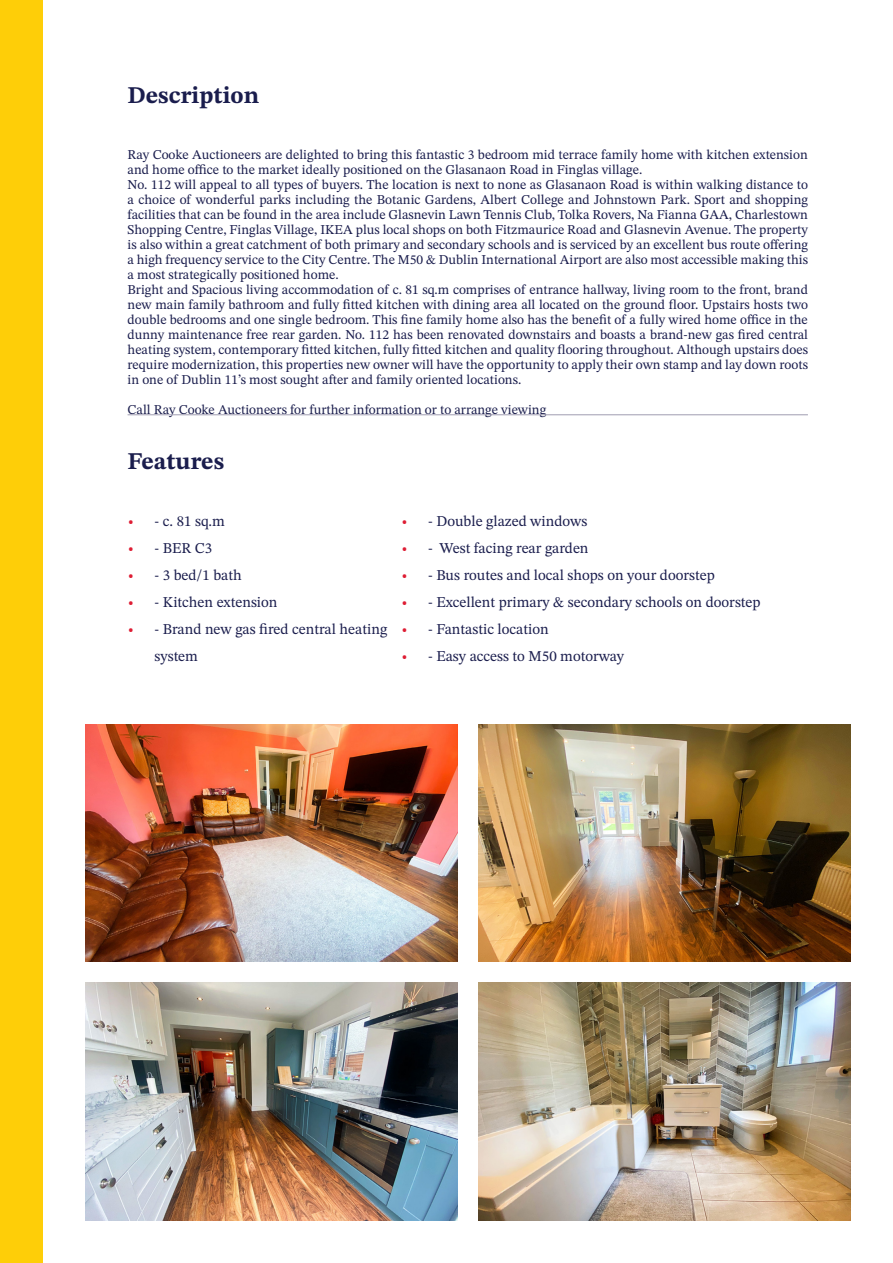
<style>
.page{position:relative;width:893px;height:1263px;background:#fff}
.page>*{position:absolute;margin:0;border:0;box-sizing:border-box;transform-origin:0 0}
.t1{font:700 24px "STIX Two Text";color:#1a1d4d}
.t2{font:15px/27px "STIX Two Text";color:#1a1d4d}
.t3{font:13.5px/15px "STIX Two Text";color:#1a1d4d;text-align:justify}
.s1{font-weight:700;color:#de1d34}
</style>
<div class="page">
<hr style="left:128px;top:414px;width:680px;height:1px;background:#a09db1">
<div style="left:0;top:0;width:43px;height:1263px;background:#fece08"></div>
<img style="left:85px;top:724px;width:372px;height:237px">
<img style="left:478px;top:983px;width:372px;height:237px">
<img style="left:478px;top:724px;width:372px;height:237px">
<img style="left:85px;top:983px;width:372px;height:237px">
<p class="t1" style="left:128px;top:78px;width:133px">Description</p>
<p class="t3" style="left:128px;top:147px;width:682px">Ray Cooke Auctioneers are delighted to bring this fantastic 3 bedroom mid terrace family home with kitchen extension and home office to the market ideally positioned on the Glasanaon Road in Finglas village.</p>
<p class="t3" style="left:128px;top:177px;width:682px">No. 112 will appeal to all types of buyers. The location is next to none as Glasanaon Road is within walking distance to a choice of wonderful parks including the Botanic Gardens, Albert College and Johnstown Park. Sport and shopping facilities that can be found in the area include Glasnevin Lawn Tennis Club, Tolka Rovers, Na Fianna GAA, Charlestown Shopping Centre, Finglas Village, IKEA plus local shops on both Fitzmaurice Road and Glasnevin Avenue. The property is also within a great catchment of both primary and secondary schools and is serviced by an excellent bus route offering a high frequency service to the City Centre. The M50 &amp; Dublin International Airport are also most accessible making this a most strategically positioned home.</p>
<p class="t3" style="left:128px;top:282px;width:682px">Bright and Spacious living accommodation of c. 81 sq.m comprises of entrance hallway, living room to the front, brand new main family bathroom and fully fitted kitchen with dining area all located on the ground floor. Upstairs hosts two double bedrooms and one single bedroom. This fine family home also has the benefit of a fully wired home office in the dunny maintenance free rear garden. No. 112 has been renovated downstairs and boasts a brand-new gas fired central heating system, contemporary fitted kitchen, fully fitted kitchen and quality flooring throughout. Although upstairs does require modernization, this properties new owner will have the opportunity to apply their own stamp and lay down roots in one of Dublin 11’s most sought after and family oriented locations.</p>
<p class="t3" style="left:128px;top:402px;width:420px">Call Ray Cooke Auctioneers for further information or to arrange viewing</p>
<p class="t1" style="left:128px;top:444px;width:98px">Features</p>
<p class="t2" style="left:128px;top:508px;width:99px"><span class="s1">•</span> - c. 81 sq.m</p>
<p class="t2" style="left:128px;top:535px;width:86px"><span class="s1">•</span> - BER C3</p>
<p class="t2" style="left:128px;top:562px;width:116px"><span class="s1">•</span> - 3 bed/1 bath</p>
<p class="t2" style="left:128px;top:589px;width:151px"><span class="s1">•</span> - Kitchen extension</p>
<p class="t2" style="left:155px;top:616px;width:234px;text-indent:-27px"><span class="s1">•</span> - Brand new gas fired central heating system</p>
<p class="t2" style="left:401px;top:508px;width:188px"><span class="s1">•</span> - Double glazed windows</p>
<p class="t2" style="left:401px;top:535px;width:189px"><span class="s1">•</span> - West facing rear garden</p>
<p class="t2" style="left:401px;top:562px;width:315px"><span class="s1">•</span> - Bus routes and local shops on your doorstep</p>
<p class="t2" style="left:401px;top:589px;width:361px"><span class="s1">•</span> - Excellent primary &amp; secondary schools on doorstep</p>
<p class="t2" style="left:401px;top:616px;width:149px"><span class="s1">•</span> - Fantastic location</p>
<p class="t2" style="left:401px;top:643px;width:224px"><span class="s1">•</span> - Easy access to M50 motorway</p>
</div>
